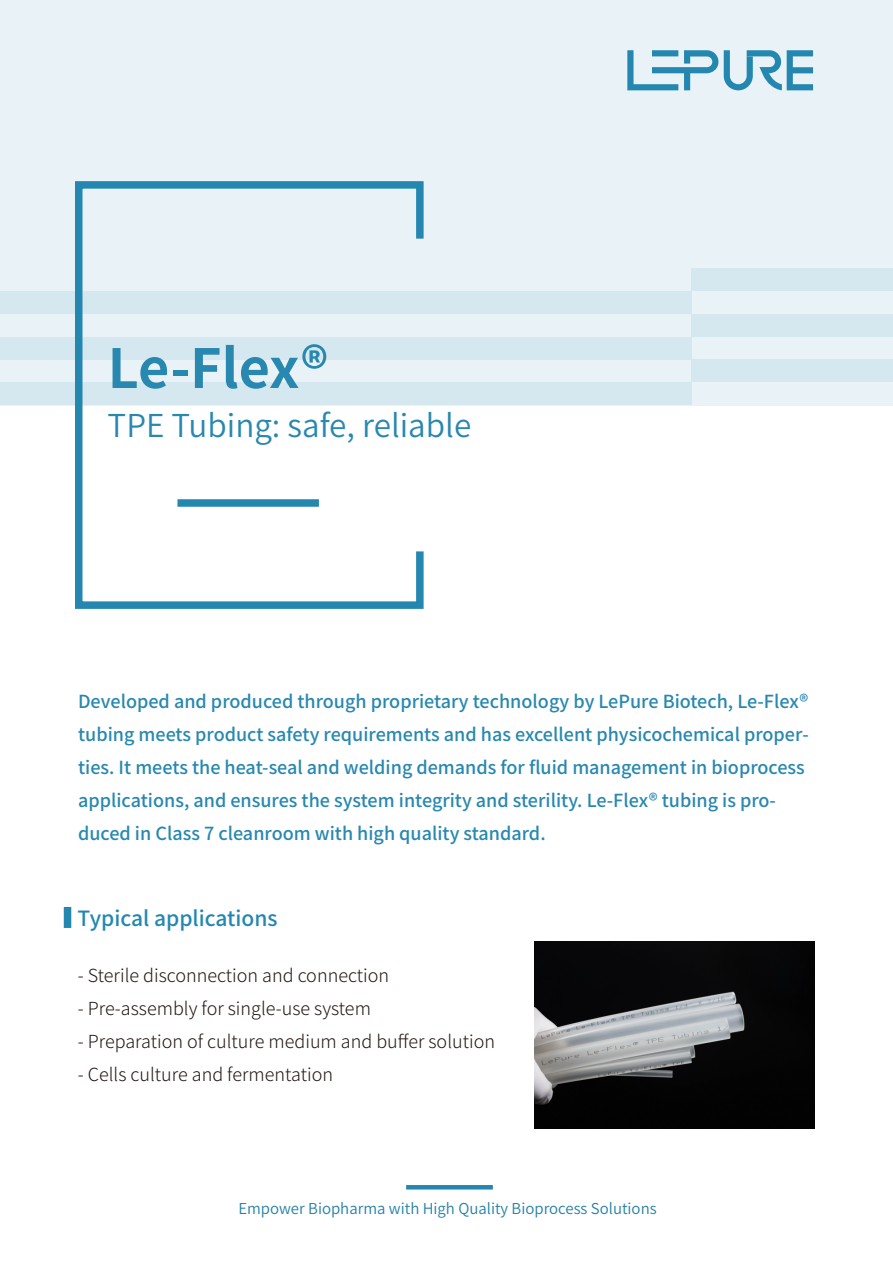
<style>
.page{position:relative;width:893px;height:1268px;background:#fff}
.page>*{position:absolute;margin:0;border:0;box-sizing:border-box;transform-origin:0 0}
.t1{font:700 54px "Source Han Sans CN";letter-spacing:-.01em;color:#2888af}
.t2{font:31.5px "Source Han Sans CN";color:#2888af}
.t3{font:500 21px "Source Han Sans CN";color:#2487b0}
.t4{font:500 18px/33px "Source Han Sans CN";color:#2888af}
.t5{font:300 18px "Source Han Sans CN";color:#231815}
.t6{font:15px "Source Han Sans CN";color:#2781a6}
</style>
<div class="page">
<hr style="left:406px;top:1185px;width:87px;height:4px;background:#2487b0">
<div style="left:0;top:0;width:893px;height:405px;background:#e9f3f7"></div>
<div style="left:64px;top:907px;width:7px;height:21px;background:#2487b0"></div>
<svg style="left:71px;top:181px;width:356px;height:428px"></svg>
<svg style="left:627px;top:50px;width:186px;height:40px"></svg>
<div style="left:652px;top:50px;width:26px;height:6px;background:#2487b0"></div>
<div style="left:0;top:291px;width:691px;height:23px;background:#d6e8ef"></div>
<div style="left:0;top:337px;width:691px;height:23px;background:#d6e8ef"></div>
<div style="left:0;top:382px;width:691px;height:23px;background:#d6e8ef"></div>
<div style="left:691px;top:268px;width:202px;height:23px;background:#d6e8ef"></div>
<div style="left:691px;top:314px;width:202px;height:22px;background:#d6e8ef"></div>
<div style="left:691px;top:359px;width:202px;height:23px;background:#d6e8ef"></div>
<img style="left:534px;top:942px;width:280px;height:186px">
<h1 class="t1" style="left:108px;top:338px;width:222px">Le-Flex®</h1>
<h2 class="t2" style="left:108px;top:408px;width:365px">TPE Tubing: safe, reliable</h2>
<p class="t4" style="left:78px;top:685px;width:732px">Developed and produced through proprietary technology by LePure Biotech, Le-Flex® tubing meets product safety requirements and has excellent physicochemical proper&shy;ties. It meets the heat-seal and welding demands for fluid management in bioprocess applications, and ensures the system integrity and sterility. Le-Flex® tubing is pro&shy;duced in Class 7 cleanroom with high quality standard.</p>
<p class="t3" style="left:78px;top:906px;width:202px">Typical applications</p>
<p class="t5" style="left:78px;top:966px;width:313px">- Sterile disconnection and connection</p>
<p class="t5" style="left:78px;top:999px;width:295px">- Pre-assembly for single-use system</p>
<p class="t5" style="left:78px;top:1032px;width:419px">- Preparation of culture medium and buffer solution</p>
<p class="t5" style="left:78px;top:1065px;width:257px">- Cells culture and fermentation</p>
<p class="t6" style="left:238px;top:1200px;width:420px">Empower Biopharma with High Quality Bioprocess Solutions</p>
</div>
